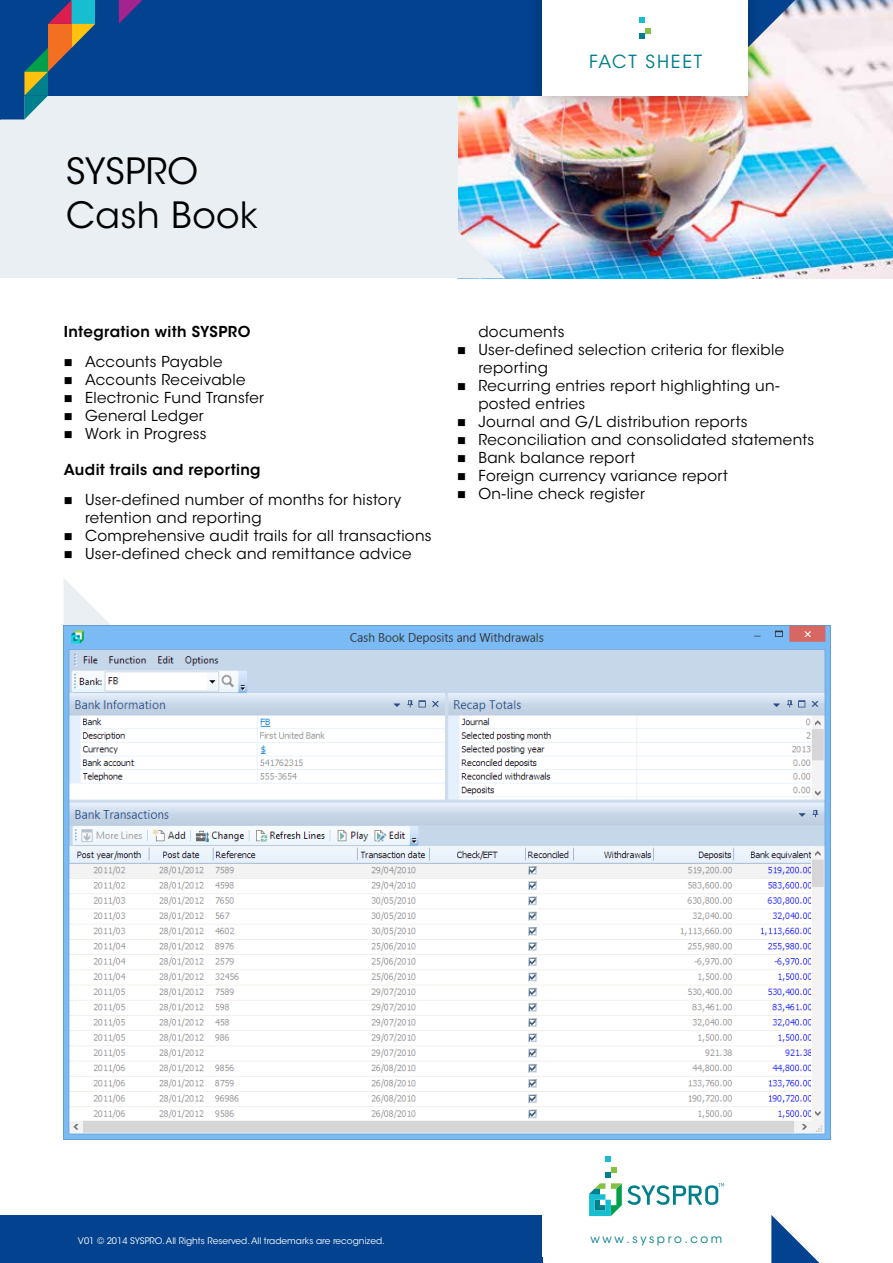
<style>
.page{position:relative;width:893px;height:1263px;background:#fff}
.page>*{position:absolute;margin:0;border:0;box-sizing:border-box;transform-origin:0 0}
.t1{font:36px/43.2px "ITC Avant Garde Std";letter-spacing:.01em;color:#000}
.t2{font:18px "ITC Avant Garde Std";letter-spacing:.1em;color:#007f8c}
.t3{font:15px/18px "ITC Avant Garde Std";letter-spacing:.02em;color:#000}
.t4{font:600 15px "ITC Avant Garde Std";letter-spacing:.025em;color:#000}
.t5{font:12px "ITC Avant Garde Std";letter-spacing:.21em;color:#007f8c}
.t6{font:9px "ITC Avant Garde Std";color:#fff}
</style>
<div class="page">
<img style="left:457px;top:0;width:436px;height:278px">
<svg style="left:457px;top:230px;width:48px;height:48px"></svg>
<div style="left:0;top:48px;width:457px;height:230px;background:#e9eff3"></div>
<div style="left:0;top:1215px;width:542px;height:48px;background:#03428e"></div>
<div style="left:0;top:0;width:748px;height:95px;background:#03428e"></div>
<svg style="left:605px;top:1156px;width:6px;height:5px"></svg>
<svg style="left:589px;top:1167px;width:135px;height:49px"></svg>
<svg style="left:762px;top:0;width:45px;height:48px"></svg>
<svg style="left:771px;top:1215px;width:49px;height:48px"></svg>
<div style="left:528px;top:0;width:234px;height:114px;background:#000;opacity:.25"></div>
<div style="left:542px;top:0;width:206px;height:95px;background:#fff"></div>
<svg style="left:639px;top:28px;width:11px;height:11px"></svg>
<svg style="left:639px;top:17px;width:6px;height:5px"></svg>
<svg style="left:119px;top:0;width:23px;height:24px"></svg>
<svg style="left:0;top:0;width:95px;height:119px"></svg>
<svg style="left:64px;top:579px;width:46px;height:46px"></svg>
<img style="left:64px;top:625px;width:767px;height:515px">
<h1 class="t1" style="left:66px;top:150px;width:194px">SYSPRO<br>Cash Book</h1>
<p class="t2" style="left:589px;top:50px;width:115px">Fact Sheet</p>
<p class="t4" style="left:64px;top:322px;width:188px">Integration with SYSPRO</p>
<p class="t3" style="left:64px;top:353px;width:160px">■ Accounts Payable</p>
<p class="t3" style="left:64px;top:371px;width:183px">■ Accounts Receivable</p>
<p class="t3" style="left:64px;top:389px;width:202px">■ Electronic Fund Transfer</p>
<p class="t3" style="left:64px;top:407px;width:141px">■ General Ledger</p>
<p class="t3" style="left:64px;top:425px;width:144px">■ Work in Progress</p>
<p class="t4" style="left:64px;top:460px;width:198px">Audit trails and reporting</p>
<p class="t3" style="left:85px;top:491px;width:318px;text-indent:-21px">■ User-defined number of months for history retention and reporting</p>
<p class="t3" style="left:64px;top:527px;width:369px">■ Comprehensive audit trails for all transactions</p>
<p class="t3" style="left:64px;top:545px;width:349px">■ User-defined check and remittance advice</p>
<p class="t3" style="left:478px;top:323px;width:88px">documents</p>
<p class="t3" style="left:478px;top:341px;width:307px;text-indent:-21px">■ User-defined selection criteria for flexible reporting</p>
<p class="t3" style="left:478px;top:377px;width:303px;text-indent:-21px">■ Recurring entries report highlighting un&shy;posted entries</p>
<p class="t3" style="left:457px;top:413px;width:292px">■ Journal and G/L distribution reports</p>
<p class="t3" style="left:457px;top:431px;width:359px">■ Reconciliation and consolidated statements</p>
<p class="t3" style="left:457px;top:449px;width:179px">■ Bank balance report</p>
<p class="t3" style="left:457px;top:467px;width:272px">■ Foreign currency variance report</p>
<p class="t3" style="left:457px;top:485px;width:189px">■ On-line check register</p>
<p class="t6" style="left:78px;top:1235px;width:308px">V01 © 2014 SYSPRO. All Rights Reserved. All trademarks are recognized.</p>
<p class="t5" style="left:591px;top:1231px;width:133px">www.syspro.com</p>
</div>
